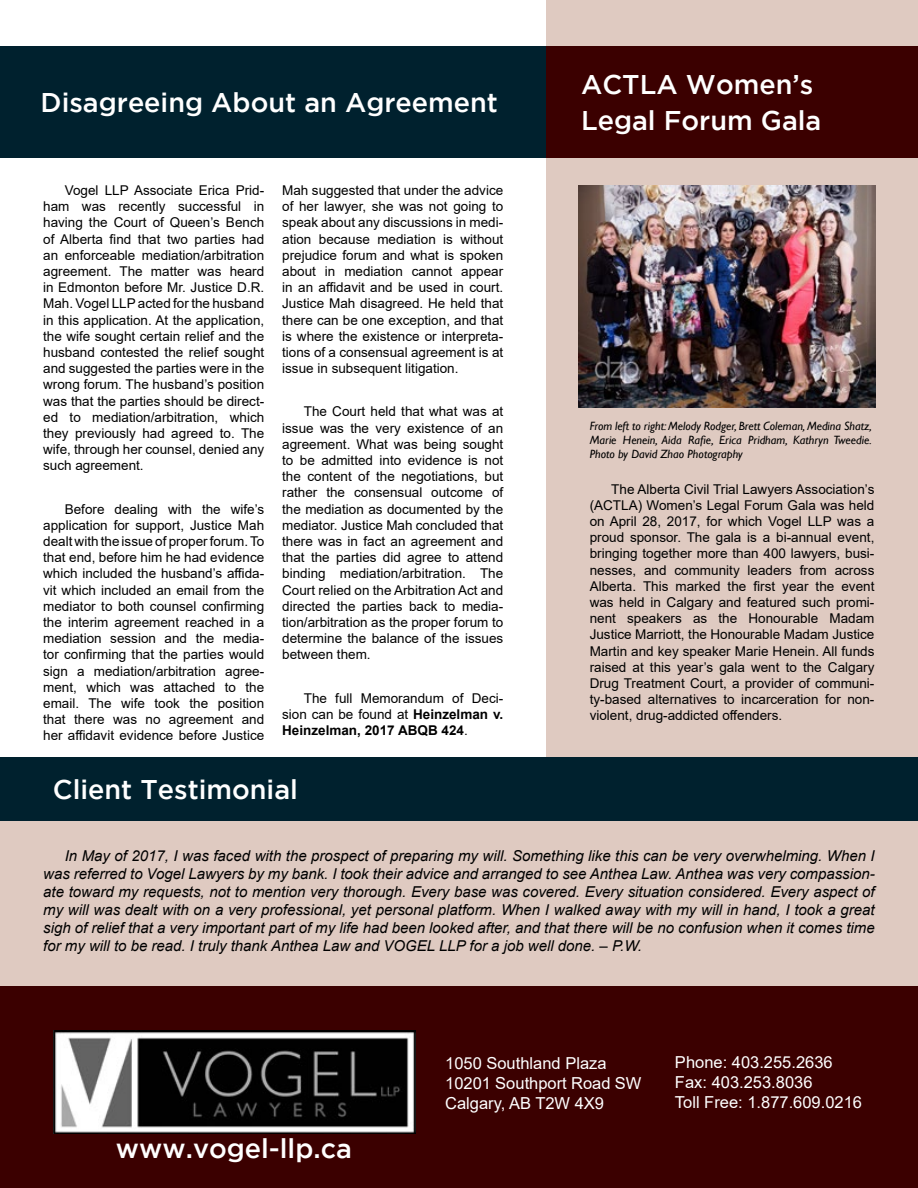
<style>
.page{position:relative;width:918px;height:1188px;background:#fff}
.page>*{position:absolute;margin:0;border:0;box-sizing:border-box;transform-origin:0 0}
.t1{font:500 27px/36px "Gotham";color:#fff}
.t2{font:16.5px/19.8px "Arial";color:#fff}
.t3{font:italic 15px/18px "Arial";color:#000;text-align:justify}
.t4{font:13.5px/16.2px "Arial";color:#000;text-align:justify}
.t5{font:italic 12px/14.4px "Gill Sans";color:#000;text-align:justify}
.s1{font-weight:700}
</style>
<div class="page">
<div style="left:546px;top:0;width:372px;height:1188px;background:#dfcac1"></div>
<div style="left:0;top:764px;width:918px;height:223px;background:#dfcac1"></div>
<div style="left:0;top:987px;width:918px;height:201px;background:#3b0000"></div>
<div style="left:0;top:46px;width:546px;height:112px;background:#00212e"></div>
<img style="left:54px;top:1030px;width:361px;height:103px">
<div style="left:0;top:757px;width:918px;height:64px;background:#00212e"></div>
<img style="left:579px;top:185px;width:297px;height:223px">
<div style="left:546px;top:46px;width:372px;height:112px;background:#3b0000"></div>
<h1 class="t1" style="left:41px;top:84px;width:459px">Disagreeing About an Agreement</h1>
<p class="t4" style="left:43px;top:182px;width:223px;text-indent:22px">Vogel LLP Associate Erica Prid&shy;ham was recently successful in having the Court of Queen’s Bench of Alberta find that two parties had an enforceable mediation/arbitration agreement. The matter was heard in Edmonton before Mr. Justice D.R.<br>Mah. Vogel LLP acted for the husband in this application. At the application, the wife sought certain relief and the husband contested the relief sought and suggested the parties were in the wrong forum. The husband’s position was that the parties should be direct&shy;ed to mediation/arbitration, which they previously had agreed to. The wife, through her counsel, denied any such agreement.</p>
<p class="t4" style="left:43px;top:501px;width:223px;text-indent:22px">Before dealing with the wife’s application for support, Justice Mah dealt with the issue of proper forum. To that end, before him he had evidence which included the husband’s affida&shy;vit which included an email from the mediator to both counsel confirming the interim agreement reached in a mediation session and the media&shy;tor confirming that the parties would sign a mediation/arbitration agree&shy;ment, which was attached to the email. The wife took the position that there was no agreement and her affidavit evidence before Justice</p>
<p class="t4" style="left:282px;top:182px;width:223px">Mah suggested that under the advice of her lawyer, she was not going to speak about any discussions in medi&shy;ation because mediation is without prejudice forum and what is spoken about in mediation cannot appear in an affidavit and be used in court.<br>Justice Mah disagreed. He held that there can be one exception, and that is where the existence or interpreta&shy;tions of a consensual agreement is at issue in subsequent litigation.</p>
<p class="t4" style="left:282px;top:403px;width:223px;text-indent:22px">The Court held that what was at issue was the very existence of an agreement. What was being sought to be admitted into evidence is not the content of the negotiations, but rather the consensual outcome of the mediation as documented by the mediator. Justice Mah concluded that there was in fact an agreement and that the parties did agree to attend binding mediation/arbitration. The Court relied on the Arbitration Act and directed the parties back to media&shy;tion/arbitration as the proper forum to determine the balance of the issues between them.</p>
<p class="t4" style="left:282px;top:690px;width:223px;text-indent:22px">The full Memorandum of Deci&shy;sion can be found at <span class="s1">Heinzelman v.<br>Heinzelman, 2017 ABQB 424</span>.</p>
<h1 class="t1" style="left:53px;top:771px;width:247px">Client Testimonial</h1>
<h1 class="t1" style="left:581px;top:66px;width:242px">ACTLA Women’s<br>Legal Forum Gala</h1>
<p class="t5" style="left:590px;top:419px;width:284px">From left to right: Melody Rodger, Brett Coleman, Medina Shatz, Marie Henein, Aida Rafie, Erica Pridham, Kathryn Tweedie.<br>Photo by David Zhao Photography</p>
<p class="t4" style="left:590px;top:481px;width:286px;text-indent:22px">The Alberta Civil Trial Lawyers Association’s (ACTLA) Women’s Legal Forum Gala was held on April 28, 2017, for which Vogel LLP was a proud sponsor. The gala is a bi-annual event, bringing together more than 400 lawyers, busi&shy;nesses, and community leaders from across Alberta. This marked the first year the event was held in Calgary and featured such promi&shy;nent speakers as the Honourable Madam Justice Marriott, the Honourable Madam Justice Martin and key speaker Marie Henein. All funds raised at this year’s gala went to the Calgary Drug Treatment Court, a provider of communi&shy;ty-based alternatives to incarceration for non&shy;violent, drug-addicted offenders.</p>
<p class="t3" style="left:43px;top:847px;width:833px;text-indent:22px">In May of 2017, I was faced with the prospect of preparing my will. Something like this can be very overwhelming. When I was referred to Vogel Lawyers by my bank. I took their advice and arranged to see Anthea Law. Anthea was very compassion&shy;ate toward my requests, not to mention very thorough. Every base was covered. Every situation considered. Every aspect of my will was dealt with on a very professional, yet personal platform. When I walked away with my will in hand, I took a great sigh of relief that a very important part of my life had been looked after, and that there will be no confusion when it comes time for my will to be read. I truly thank Anthea Law and VOGEL LLP for a job well done. – P.W.</p>
<h1 class="t1" style="left:116px;top:1130px;width:238px">www.vogel-llp.ca</h1>
<p class="t2" style="left:445px;top:1053px;width:198px">1050 Southland Plaza<br>10201 Southport Road SW<br>Calgary, AB T2W 4X9</p>
<p class="t2" style="left:675px;top:1053px;width:189px">Phone: 403.255.2636<br>Fax: 403.253.8036<br>Toll Free: 1.877.609.0216</p>
</div>
